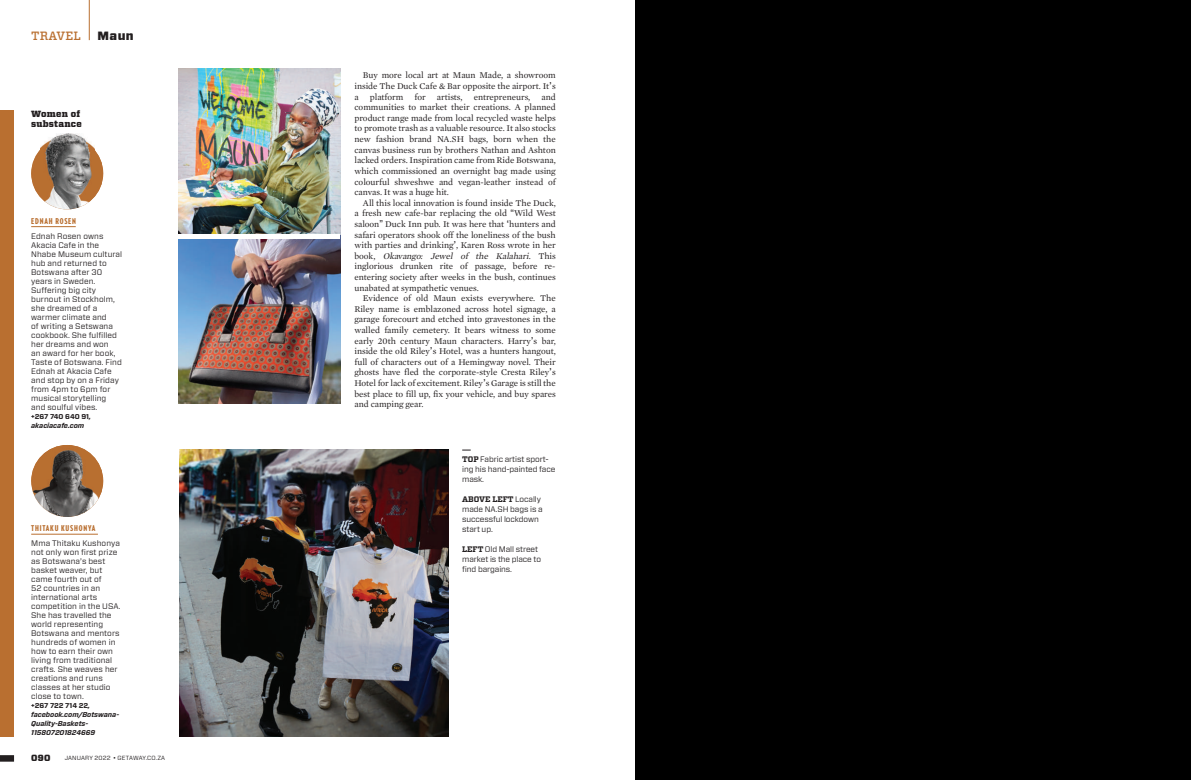
<style>
.page{position:relative;width:1191px;height:780px;background:#fff}
.page>*{position:absolute;margin:0;border:0;box-sizing:border-box;transform-origin:0 0}
.t1{font:500 12px "Vitesse";letter-spacing:.02em;color:#b96f30}
.t2{font:900 12px "Forza";color:#231f20}
.t3{font:9px/10.6px "Mercury Text G1";letter-spacing:-.005em;color:#231f20;text-align:justify}
.t4{font:900 9px/10px "Vitesse";letter-spacing:.025em;color:#231f20}
.t5{font:8px/9px "Forza";letter-spacing:.01em;color:#231f20}
.t6{font:8px/10px "Forza";letter-spacing:-.01em;color:#231f20}
.t7{font:900 8px "Verlag Compressed";letter-spacing:.1em;color:#b96f30}
.t8{font:700 8px "Vitesse";letter-spacing:-.01em;color:#231f20}
.t9{font:italic 700 7px/9px "Forza";letter-spacing:-.005em;color:#231f20}
.t10{font:6px "Forza";letter-spacing:.025em;color:#231f20}
.s1{font-style:normal}
.s2{font-family:"Lucida Grande"}
.s3{font-style:italic}
.s4{font-family:"Vitesse";font-weight:700}
.s5{font-family:"Forza";font-weight:400}
</style>
<div class="page">
<img style="left:179px;top:68px;width:161px;height:166px">
<img style="left:179px;top:450px;width:269px;height:286px">
<hr style="left:89px;top:0;width:1px;height:40px;background:#b96f30">
<div style="left:0;top:755px;width:14px;height:6px;background:#231f20"></div>
<div style="left:635px;top:0;width:556px;height:780px;background:#000"></div>
<img style="left:31px;top:137px;width:72px;height:72px;border-radius:50%">
<hr style="left:31px;top:226px;width:45px;height:1px;background:#b96f30">
<img style="left:31px;top:445px;width:72px;height:72px;border-radius:50%">
<div style="left:0;top:110px;width:13px;height:626px;background:#b96f30"></div>
<hr style="left:31px;top:533px;width:67px;height:1px;background:#b96f30">
<img style="left:179px;top:239px;width:161px;height:165px">
<img style="left:41px;top:134px;width:53px;height:52px">
<h1 class="t1" style="left:31px;top:30px;width:51px">TRAVEL</h1>
<h1 class="t2" style="left:98px;top:30px;width:38px">Maun</h1>
<p class="t4" style="left:31px;top:110px;width:52px">Women of substance</p>
<p class="t7" style="left:31px;top:217px;width:46px">EDNAH ROSEN</p>
<p class="t5" style="left:31px;top:232px;width:93px">Ednah Rosen owns<br>Akacia Cafe in the<br>Nhabe Museum cultural hub and returned to<br>Botswana after 30 years in Sweden.<br>Suffering big city burnout in Stockholm, she dreamed of a warmer climate and<br>of writing a Setswana cookbook. She fulfilled her dreams and won<br>an award for her book,<br>Taste of Botswana. Find<br>Ednah at Akacia Cafe and stop by on a Friday from 4pm to 6pm for musical storytelling and soulful vibes.</p>
<p class="t9" style="left:31px;top:412px;width:61px"><span class="s1">+267 740 640 91</span>, akaciacafe.com</p>
<p class="t7" style="left:31px;top:525px;width:66px">THITAKU KUSHONYA</p>
<p class="t5" style="left:31px;top:539px;width:91px">Mma Thitaku Kushonya not only won first prize as Botswana’s best basket weaver, but came fourth out of<br>52 countries in an international arts competition in the USA.<br>She has travelled the world representing<br>Botswana and mentors hundreds of women in how to earn their own living from traditional crafts. She weaves her creations and runs classes at her studio close to town.</p>
<p class="t9" style="left:31px;top:701px;width:89px"><span class="s1">+267 722 714 22</span>, facebook.com/Botswana-<br>Quality-Baskets-<br>115807201824669</p>
<p class="t4" style="left:31px;top:753px;width:21px">090</p>
<p class="t10" style="left:65px;top:755px;width:102px">JANUARY 2022 • GETAWAY.CO.ZA</p>
<p class="t3" style="left:354px;top:71px;width:203px;text-indent:9px">Buy more local art at Maun Made, a showroom inside The Duck Cafe &amp; Bar opposite the airport. It<span class="s2">ʼ</span>s a platform for artists, entrepreneurs, and communities to market their creations. A planned product range made from local recycled waste helps to promote trash as a valuable resource. It also stocks new fashion brand NA.SH bags, born when the canvas business run by brothers Nathan and Ashton lacked orders. Inspiration came from Ride Botswana, which commissioned an overnight bag made using colourful shweshwe and vegan-leather instead of canvas. It was a huge hit.</p>
<p class="t3" style="left:354px;top:198px;width:203px;text-indent:9px">All this local innovation is found inside The Duck, a fresh new cafe-bar replacing the old <span class="s2">“</span>Wild West saloon<span class="s2">”</span> Duck Inn pub. It was here that <span class="s2">ʻ</span>hunters and safari operators shook off the loneliness of the bush with parties and drinking<span class="s2">ʼ</span>, Karen Ross wrote in her b o o k , <span class="s3">Okavango: Jewel of the Kalahari</span>. T h i s inglorious drunken rite of passage, before re&shy;entering society after weeks in the bush, continues unabated at sympathetic venues.</p>
<p class="t3" style="left:354px;top:293px;width:203px;text-indent:9px">Evidence of old Maun exists everywhere. The Riley name is emblazoned across hotel signage, a garage forecourt and etched into gravestones in the walled family cemetery. It bears witness to some early 20th century Maun characters. Harry<span class="s2">ʼ</span>s bar, inside the old Riley<span class="s2">ʼ</span>s Hotel, was a hunters hangout, full of characters out of a Hemingway novel. Their ghosts have fled the corporate-style Cresta Riley<span class="s2">ʼ</span>s Hotel for lack of excitement. Riley<span class="s2">ʼ</span>s Garage is still the best place to fill up, fix your vehicle, and buy spares and camping gear.</p>
<p class="t6" style="left:462px;top:454px;width:95px"><span class="s4">TOP</span> Fabric artist sport&shy;ing his hand-painted face mask.</p>
<p class="t8" style="left:462px;top:495px;width:80px">ABOVE LEFT <span class="s5">Locally</span></p>
<p class="t6" style="left:462px;top:504px;width:82px">made NA.SH bags is a successful lockdown start up.</p>
<p class="t6" style="left:462px;top:544px;width:80px"><span class="s4">LEFT</span> Old Mall street market is the place to find bargains.</p>
</div>
